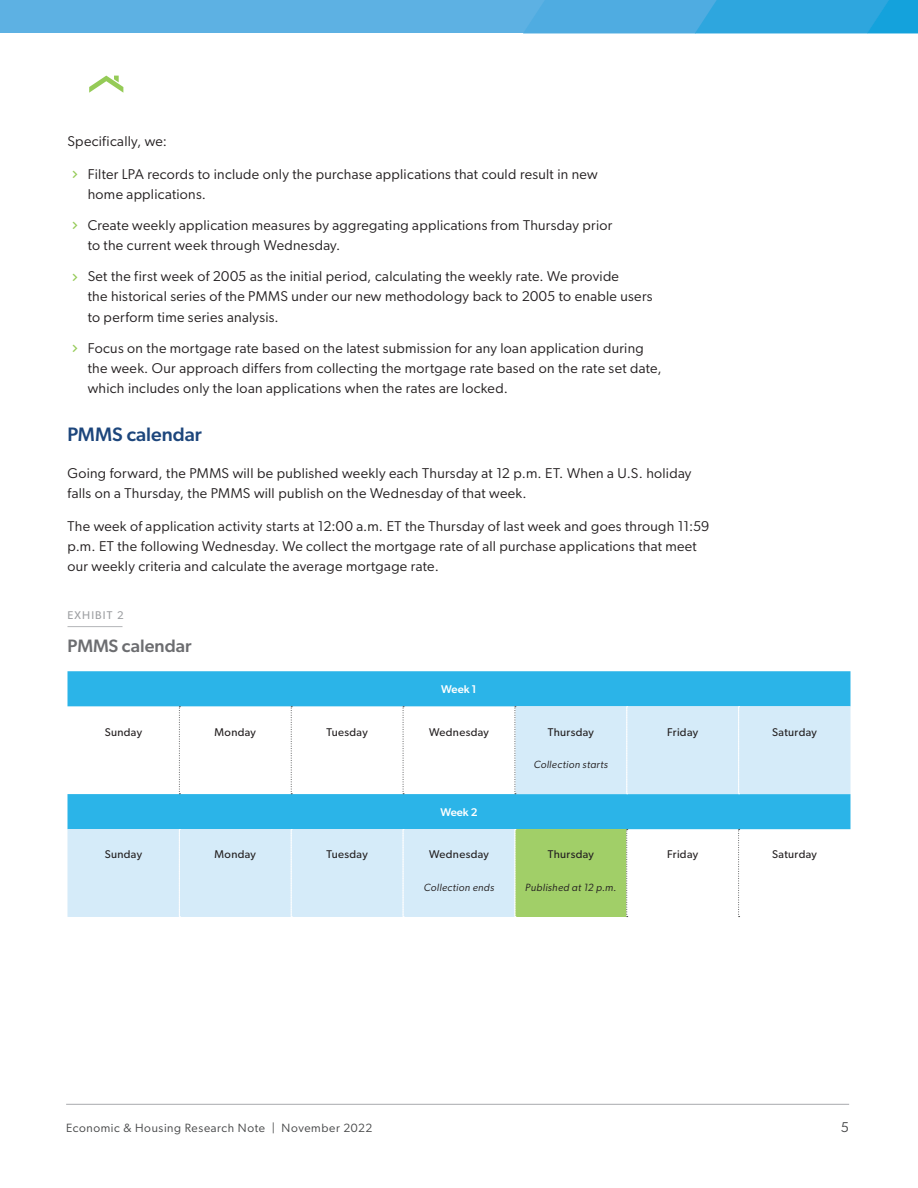
<style>
.page{position:relative;width:918px;height:1188px;background:#fff}
.page>*{position:absolute;margin:0;border:0;box-sizing:border-box;transform-origin:0 0}
.t1{font:500 19.5px "Gibson";color:#1d467c}
.t2{font:500 18px "Gibson";color:#6c6d70}
.t3{font:14.25px/20.2px "Gibson";letter-spacing:.02em;color:#231f20}
.t4{font:14.25px "Gibson";color:#454647}
.t5{font:12px "Gibson";letter-spacing:.055em;color:#454647}
.t6{font:11.25px "Gibson";letter-spacing:.03em;color:#231f20}
.t7{font:500 11.25px "Gibson";letter-spacing:-.005em;color:#fff}
.t8{font:11.25px "Gibson";letter-spacing:.1em;color:#9d9fa2}
.t9{font:italic 10.5px "Gibson";letter-spacing:.03em;color:#231f20}
</style>
<div class="page">
<hr style="left:66px;top:1104px;width:783px;height:1px;background:#a8a9ad">
<svg style="left:89px;top:76px;width:34px;height:17px"></svg>
<div style="left:0;top:0;width:918px;height:33px;background:#5db1e3"></div>
<svg style="left:524px;top:0;width:394px;height:33px"></svg>
<hr style="left:68px;top:626px;width:55px;height:1px;background:#b4b5b8">
<div style="left:68px;top:671px;width:782px;height:35px;background:#2bb4e8"></div>
<svg style="left:68px;top:706px;width:782px;height:211px"></svg>
<div style="left:515px;top:829px;width:112px;height:88px;background:#a1cf68"></div>
<svg style="left:179px;top:706px;width:1px;height:88px"></svg>
<svg style="left:291px;top:706px;width:1px;height:88px"></svg>
<svg style="left:403px;top:706px;width:1px;height:88px"></svg>
<svg style="left:515px;top:706px;width:1px;height:88px"></svg>
<svg style="left:626px;top:829px;width:2px;height:88px"></svg>
<svg style="left:738px;top:829px;width:2px;height:88px"></svg>
<svg style="left:626px;top:706px;width:2px;height:88px"></svg>
<svg style="left:738px;top:706px;width:2px;height:88px"></svg>
<svg style="left:179px;top:829px;width:1px;height:88px"></svg>
<svg style="left:291px;top:829px;width:1px;height:88px"></svg>
<svg style="left:403px;top:829px;width:1px;height:88px"></svg>
<svg style="left:515px;top:829px;width:1px;height:88px"></svg>
<p class="t3" style="left:68px;top:131px;width:101px">Specifically, we:</p>
<p class="t3" style="left:88px;top:163px;width:512px">Filter LPA records to include only the purchase applications that could result in new home applications.</p>
<p class="t3" style="left:88px;top:215px;width:526px">Create weekly application measures by aggregating applications from Thursday prior to the current week through Wednesday.</p>
<p class="t3" style="left:88px;top:266px;width:566px">Set the first week of 2005 as the initial period, calculating the weekly rate. We provide<br>the historical series of the PMMS under our new methodology back to 2005 to enable users to perform time series analysis.</p>
<p class="t3" style="left:88px;top:337px;width:575px">Focus on the mortgage rate based on the latest submission for any loan application during the week. Our approach differs from collecting the mortgage rate based on the rate set date, which includes only the loan applications when the rates are locked.</p>
<h1 class="t1" style="left:68px;top:423px;width:136px">PMMS calendar</h1>
<p class="t3" style="left:68px;top:463px;width:626px">Going forward, the PMMS will be published weekly each Thursday at 12 p.m. ET. When a U.S. holiday falls on a Thursday, the PMMS will publish on the Wednesday of that week.</p>
<p class="t3" style="left:68px;top:515px;width:643px">The week of application activity starts at 12:00 a.m. ET the Thursday of last week and goes through 11:59 p.m. ET the following Wednesday. We collect the mortgage rate of all purchase applications that meet our weekly criteria and calculate the average mortgage rate.</p>
<p class="t8" style="left:68px;top:609px;width:58px">EXHIBIT 2</p>
<p class="t2" style="left:68px;top:635px;width:126px">PMMS calendar</p>
<p class="t7" style="left:441px;top:683px;width:37px">Week 1</p>
<p class="t6" style="left:105px;top:725px;width:39px">Sunday</p>
<p class="t6" style="left:215px;top:725px;width:43px">Monday</p>
<p class="t6" style="left:327px;top:725px;width:43px">Tuesday</p>
<p class="t6" style="left:429px;top:725px;width:61px">Wednesday</p>
<p class="t6" style="left:548px;top:725px;width:48px">Thursday</p>
<p class="t9" style="left:534px;top:758px;width:76px">Collection starts</p>
<p class="t6" style="left:667px;top:725px;width:32px">Friday</p>
<p class="t6" style="left:772px;top:725px;width:46px">Saturday</p>
<p class="t7" style="left:440px;top:806px;width:39px">Week 2</p>
<p class="t6" style="left:105px;top:848px;width:39px">Sunday</p>
<p class="t6" style="left:215px;top:848px;width:43px">Monday</p>
<p class="t6" style="left:327px;top:848px;width:43px">Tuesday</p>
<p class="t6" style="left:429px;top:848px;width:61px">Wednesday</p>
<p class="t9" style="left:424px;top:881px;width:72px">Collection ends</p>
<p class="t6" style="left:548px;top:848px;width:48px">Thursday</p>
<p class="t9" style="left:525px;top:881px;width:93px">Published at 12 p.m.</p>
<p class="t6" style="left:667px;top:848px;width:32px">Friday</p>
<p class="t6" style="left:772px;top:848px;width:46px">Saturday</p>
<p class="t5" style="left:66px;top:1121px;width:308px">Economic &amp; Housing Research Note | November 2022</p>
<p class="t4" style="left:841px;top:1118px;width:10px">5</p>
</div>
